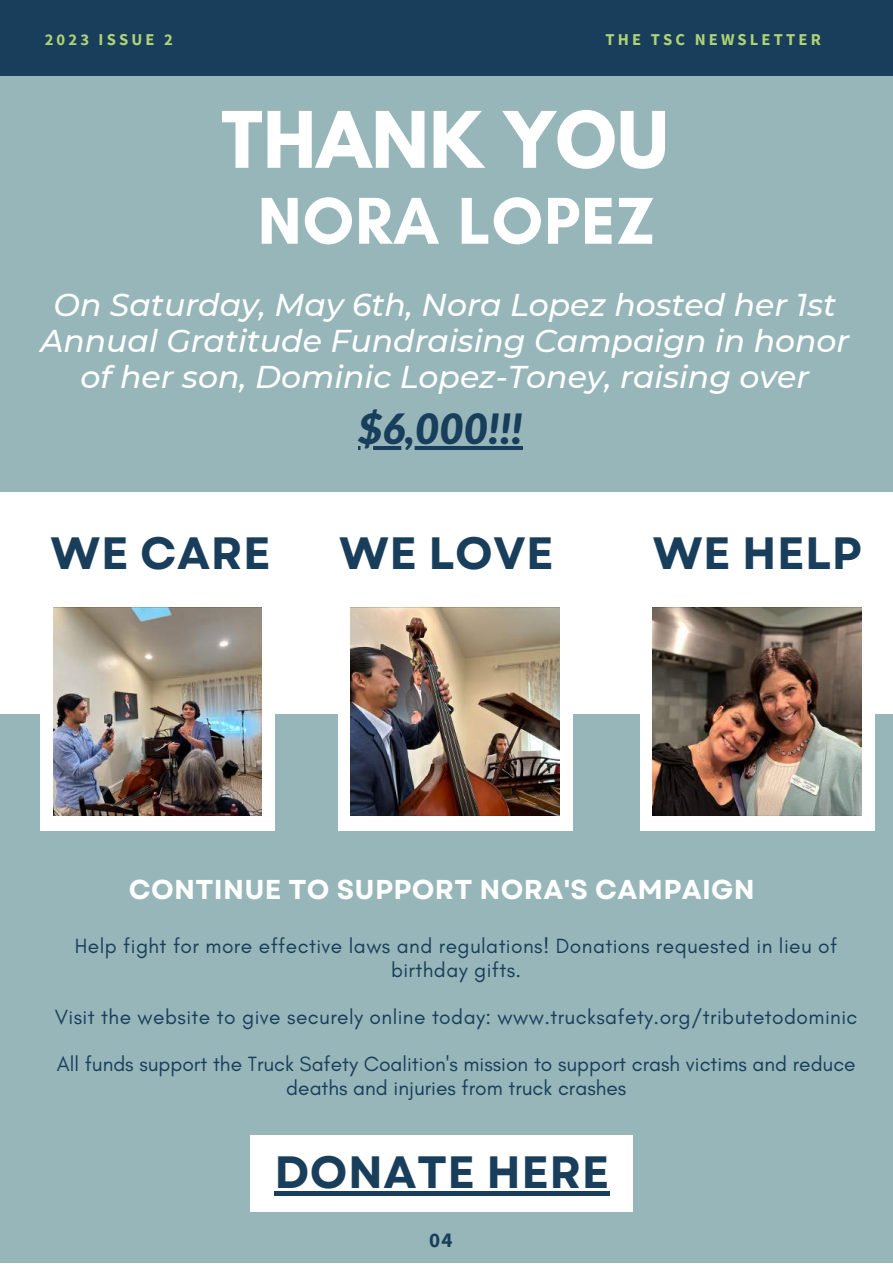
<style>
.page{position:relative;width:893px;height:1264px;background:#fff}
.page>*{position:absolute;margin:0;border:0;box-sizing:border-box;transform-origin:0 0}
.t1{font:700 69px "League Spartan";letter-spacing:.01em;color:#fff}
.t2{font:700 67.5px "Glacial Indifference";letter-spacing:.01em;color:#fff}
.t3{font:700 45.15px "Garet";letter-spacing:.01em;color:#193e5b}
.t4{font:italic 900 42px "Lato";color:#193e5b}
.t5{font:italic 500 31.5px/36px "Montserrat";color:#fff;text-align:center}
.t6{font:700 27.3px "Garet";letter-spacing:.01em;color:#fff}
.t7{font:21px/23.5px "Glacial Indifference";letter-spacing:.02em;color:#193e5b;text-align:center}
.t8{font:21px/23.5px "Glacial Indifference";color:#193e5b;text-align:center}
.t9{font:700 21px "Source Sans Pro";color:#193e5b}
.t10{font:700 16.5px "Source Sans Pro";letter-spacing:.19em;color:#afd475}
</style>
<div class="page">
<div style="left:0;top:0;width:892px;height:1262px;background:#97b6b9"></div>
<div style="left:0;top:492px;width:892px;height:221px;background:#fff"></div>
<div style="left:40px;top:596px;width:235px;height:235px;background:#fff"></div>
<div style="left:338px;top:596px;width:234px;height:235px;background:#fff"></div>
<div style="left:639px;top:596px;width:235px;height:235px;background:#fff"></div>
<img style="left:53px;top:607px;width:208px;height:208px">
<img style="left:351px;top:607px;width:208px;height:208px">
<img style="left:653px;top:607px;width:208px;height:208px">
<div style="left:251px;top:1134px;width:381px;height:77px;background:#fff"></div>
<hr style="left:274px;top:1191px;width:247px;height:4px;background:#193e5b">
<hr style="left:521px;top:1191px;width:88px;height:4px;background:#193e5b">
<div style="left:0;top:0;width:892px;height:75px;background:#193e5b"></div>
<svg style="left:358px;top:446px;width:165px;height:4px"></svg>
<p class="t10" style="left:45px;top:29px;width:130px">2023 ISSUE 2</p>
<p class="t10" style="left:605px;top:29px;width:217px">THE TSC NEWSLETTER</p>
<h1 class="t1" style="left:221px;top:106px;width:448px">THANK YOU</h1>
<h2 class="t2" style="left:257px;top:180px;width:398px">NORA LOPEZ</h2>
<h3 class="t5" style="left:40px;top:286px;width:810px">On Saturday, May 6th, Nora Lopez hosted her 1st<br>Annual Gratitude Fundraising Campaign in honor of her son, Dominic Lopez-Toney, raising over</h3>
<h3 class="t4" style="left:358px;top:410px;width:166px">$6,000!!!</h3>
<h3 class="t3" style="left:51px;top:520px;width:221px">WE CARE</h3>
<h3 class="t3" style="left:339px;top:520px;width:216px">WE LOVE</h3>
<h3 class="t3" style="left:652px;top:520px;width:210px">WE HELP</h3>
<h3 class="t6" style="left:129px;top:870px;width:627px">CONTINUE TO SUPPORT NORA'S CAMPAIGN</h3>
<p class="t7" style="left:75px;top:934px;width:764px">Help fight for more effective laws and regulations! Donations requested in lieu of birthday gifts.</p>
<p class="t7" style="left:55px;top:1004px;width:804px">Visit the website to give securely online today: www.trucksafety.org/tributetodominic</p>
<p class="t8" style="left:57px;top:1052px;width:800px">All funds support the Truck Safety Coalition's mission to support crash victims and reduce deaths and injuries from truck crashes</p>
<h3 class="t3" style="left:274px;top:1139px;width:336px">DONATE HERE</h3>
<p class="t9" style="left:429px;top:1226px;width:25px">04</p>
</div>
